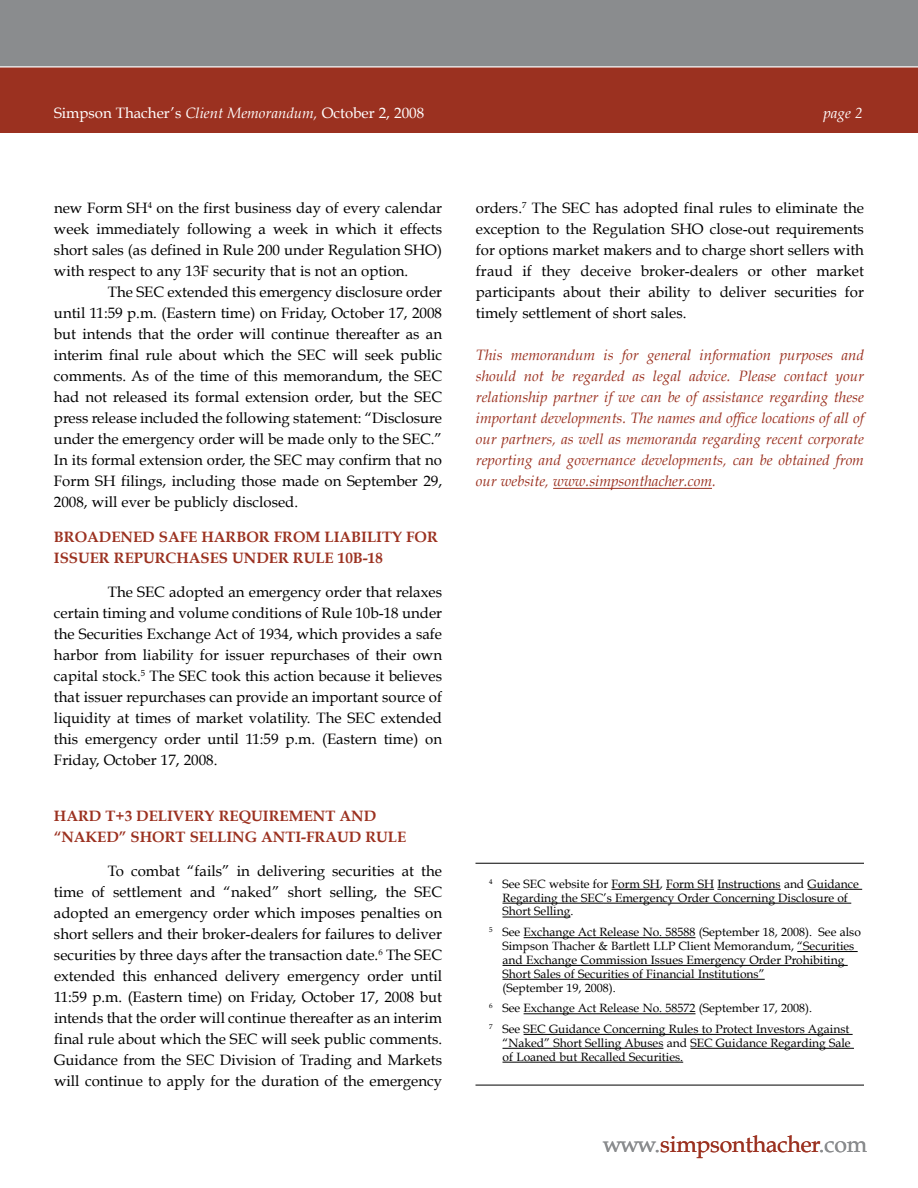
<style>
.page{position:relative;width:918px;height:1188px;background:#fff}
.page>*{position:absolute;margin:0;border:0;box-sizing:border-box;transform-origin:0 0}
.t1{font:22.95px "Book Antiqua";letter-spacing:-.005em;color:#9b3120}
.t2{font:15px/21px "Book Antiqua";color:#000;text-align:justify}
.t3{font:italic 15px/21px "Book Antiqua";color:#9b3120;text-align:justify}
.t4{font:700 15px/21px "Book Antiqua";color:#9b3120}
.t5{font:15px "Book Antiqua";color:#fff}
.t6{font:italic 15px "Book Antiqua";color:#fff}
.t7{font:12px/13.8px "Book Antiqua";color:#000}
.s1{font-style:italic}
.s2{color:#8a8c8e}
</style>
<div class="page">
<div style="left:0;top:66px;width:918px;height:66px;background:#9b3120"></div>
<div style="left:0;top:0;width:918px;height:66px;background:#8a8c8e"></div>
<hr style="left:0;top:66px;width:918px;height:1px;background:#fff">
<hr style="left:553px;top:488px;width:159px;height:1px;background:#9b3120">
<hr style="left:476px;top:863px;width:388px;height:1px;background:#000">
<hr style="left:612px;top:889px;width:48px;height:1px;background:#000">
<hr style="left:666px;top:889px;width:48px;height:1px;background:#000">
<hr style="left:717px;top:889px;width:64px;height:1px;background:#000">
<hr style="left:808px;top:889px;width:54px;height:1px;background:#000">
<hr style="left:502px;top:903px;width:349px;height:1px;background:#000">
<hr style="left:502px;top:917px;width:68px;height:1px;background:#000">
<hr style="left:524px;top:937px;width:172px;height:1px;background:#000">
<hr style="left:797px;top:951px;width:61px;height:1px;background:#000">
<hr style="left:502px;top:965px;width:346px;height:1px;background:#000">
<hr style="left:502px;top:979px;width:263px;height:1px;background:#000">
<hr style="left:524px;top:1013px;width:172px;height:1px;background:#000">
<hr style="left:524px;top:1034px;width:329px;height:1px;background:#000">
<hr style="left:502px;top:1048px;width:161px;height:1px;background:#000">
<hr style="left:690px;top:1048px;width:164px;height:1px;background:#000">
<hr style="left:476px;top:1085px;width:388px;height:1px;background:#000">
<hr style="left:502px;top:1062px;width:181px;height:1px;background:#000">
<p class="t5" style="left:54px;top:103px;width:372px">Simpson Thacher’s <span class="s1">Client Memorandum,</span> October 2, 2008</p>
<p class="t6" style="left:823px;top:104px;width:41px">page 2</p>
<p class="t6" style="left:855px;top:104px;width:9px">x</p>
<p class="t2" style="left:54px;top:198px;width:390px">new Form SH<sup>4</sup> on the first business day of every calendar week immediately following a week in which it effects short sales (as defined in Rule 200 under Regulation SHO) with respect to any 13F security that is not an option.</p>
<p class="t2" style="left:54px;top:282px;width:390px;text-indent:54px">The SEC extended this emergency disclosure order until 11:59 p.m. (Eastern time) on Friday, October 17, 2008 but intends that the order will continue thereafter as an interim final rule about which the SEC will seek public comments. As of the time of this memorandum, the SEC had not released its formal extension order, but the SEC press release included the following statement: “Disclosure under the emergency order will be made only to the SEC.” In its formal extension order, the SEC may confirm that no Form SH filings, including those made on September 29, 2008, will ever be publicly disclosed.</p>
<p class="t4" style="left:54px;top:526px;width:385px">BROADENED SAFE HARBOR FROM LIABILITY FOR<br>ISSUER REPURCHASES UNDER RULE 10B-18</p>
<p class="t2" style="left:54px;top:582px;width:390px;text-indent:54px">The SEC adopted an emergency order that relaxes certain timing and volume conditions of Rule 10b-18 under the Securities Exchange Act of 1934, which provides a safe harbor from liability for issuer repurchases of their own capital stock.<sup>5</sup> The SEC took this action because it believes that issuer repurchases can provide an important source of liquidity at times of market volatility. The SEC extended this emergency order until 11:59 p.m. (Eastern time) on Friday, October 17, 2008.</p>
<p class="t4" style="left:54px;top:805px;width:354px">HARD T+3 DELIVERY REQUIREMENT AND “NAKED” SHORT SELLING ANTI-FRAUD RULE</p>
<p class="t2" style="left:54px;top:861px;width:390px;text-indent:54px">To combat “fails” in delivering securities at the time of settlement and “naked” short selling, the SEC adopted an emergency order which imposes penalties on short sellers and their broker-dealers for failures to deliver securities by three days after the transaction date.<sup>6</sup> The SEC extended this enhanced delivery emergency order until 11:59 p.m. (Eastern time) on Friday, October 17, 2008 but intends that the order will continue thereafter as an interim final rule about which the SEC will seek public comments.<br>Guidance from the SEC Division of Trading and Markets will continue to apply for the duration of the emergency</p>
<p class="t2" style="left:476px;top:198px;width:390px">orders.<sup>7</sup> The SEC has adopted final rules to eliminate the exception to the Regulation SHO close-out requirements for options market makers and to charge short sellers with fraud if they deceive broker-dealers or other market participants about their ability to deliver securities for timely settlement of short sales.</p>
<p class="t3" style="left:476px;top:345px;width:390px">This memorandum is for general information purposes and should not be regarded as legal advice. Please contact your relationship partner if we can be of assistance regarding these important developments. The names and office locations of all of our partners, as well as memoranda regarding recent corporate reporting and governance developments, can be obtained from our website, www.simpsonthacher.com.</p>
<p class="t7" style="left:503px;top:877px;width:358px;text-indent:-14px"><sup>4</sup> See SEC website for Form SH, Form SH Instructions and Guidance<br>Regarding the SEC’s Emergency Order Concerning Disclosure of<br>Short Selling.</p>
<p class="t7" style="left:502px;top:925px;width:360px;text-indent:-14px"><sup>5</sup> See Exchange Act Release No. 58588 (September 18, 2008). See also Simpson Thacher &amp; Bartlett LLP Client Memorandum, “Securities and Exchange Commission Issues Emergency Order Prohibiting Short Sales of Securities of Financial Institutions”<br>(September 19, 2008).</p>
<p class="t7" style="left:489px;top:998px;width:362px;line-height:20.7px"><sup>6</sup> See Exchange Act Release No. 58572 (September 17, 2008).<br><sup>7</sup> See SEC Guidance Concerning Rules to Protect Investors Against</p>
<p class="t7" style="left:502px;top:1036px;width:350px">“Naked” Short Selling Abuses and SEC Guidance Regarding Sale of Loaned but Recalled Securities.</p>
<h1 class="t1" style="left:603px;top:1130px;width:266px"><span class="s2">www.</span>simpsonthacher<span class="s2">.com</span></h1>
</div>
